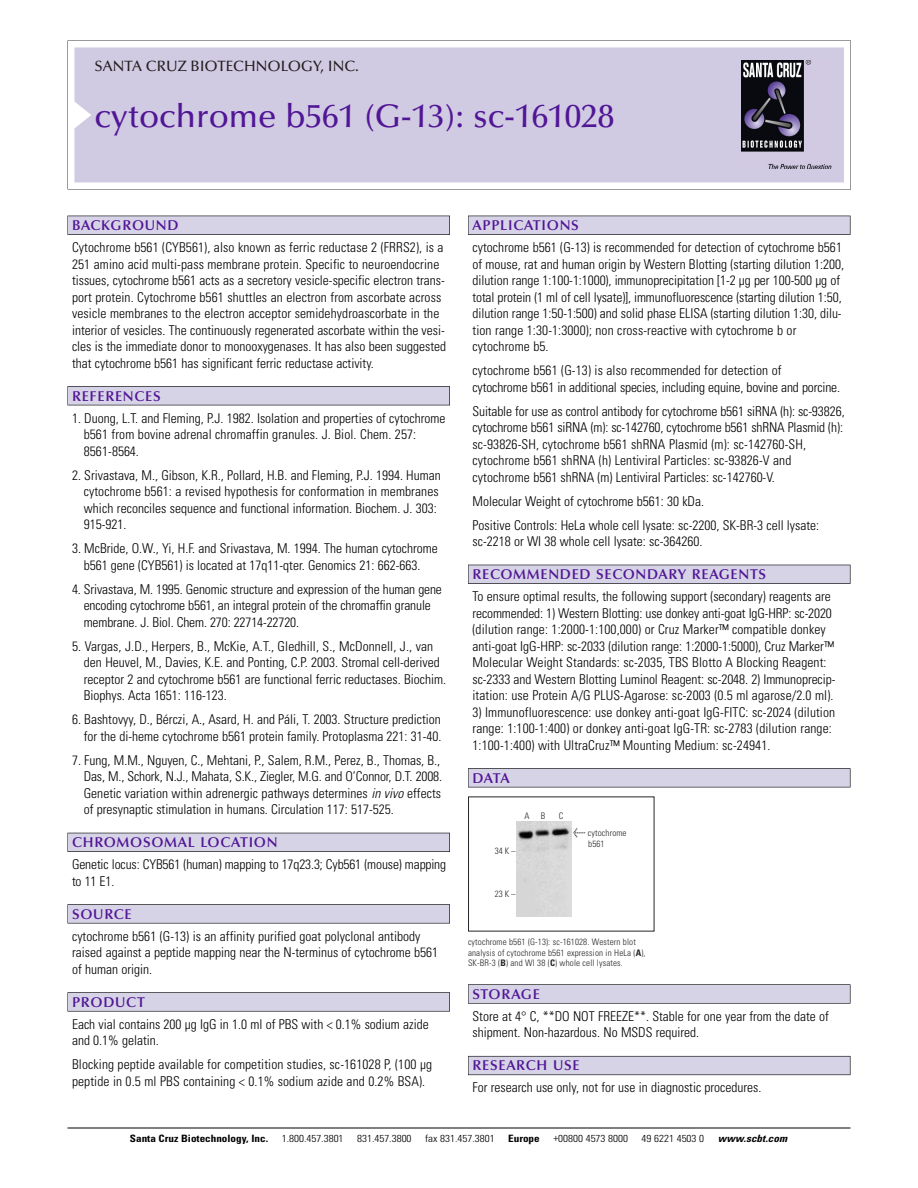
<style>
.page{position:relative;width:918px;height:1188px;background:#fff}
.page>*{position:absolute;margin:0;border:0;box-sizing:border-box;transform-origin:0 0}
.t1{font:500 33px "Optima";color:#511695}
.t2{font:500 15px "Optima";color:#231f20}
.t3{font:600 14.25px "Optima";letter-spacing:.05em;color:#511695}
.t4{font:300 condensed 13.5px/16.5px "Univers";color:#000}
.t5{font:300 condensed 10.2px "Univers";color:#000;scale:1.1 1}
.t6{font:700 condensed 10.2px "Univers";color:#000;scale:1.1 1}
.t7{font:italic 700 condensed 10.2px "Univers";letter-spacing:.005em;color:#000;scale:1.1 1}
.t8{font:9px/10.5px "Univers Condensed Light+FDKZYU";letter-spacing:.015em;color:#272627}
.s1{font-style:italic}
.s2{font-family:"Meta Plus Book Roman+XYVLQA";font-size:10.5px}
.s3{font-family:"Univers Condensed Bold+VFMJMB"}
</style>
<div class="page">
<svg style="left:68px;top:40px;width:783px;height:149px"></svg>
<div style="left:74px;top:47px;width:770px;height:135px;background:#d1cae3"></div>
<img style="left:741px;top:60px;width:90px;height:108px">
<div style="left:68px;top:216px;width:382px;height:19px;background:#525155"></div>
<div style="left:68px;top:216px;width:381px;height:18px;background:#d7d3e7"></div>
<div style="left:68px;top:386px;width:382px;height:19px;background:#525155"></div>
<div style="left:68px;top:387px;width:381px;height:18px;background:#d7d3e7"></div>
<div style="left:68px;top:833px;width:382px;height:19px;background:#525158"></div>
<div style="left:68px;top:833px;width:381px;height:18px;background:#d7d3e7"></div>
<div style="left:68px;top:904px;width:382px;height:19px;background:#575759"></div>
<div style="left:68px;top:905px;width:381px;height:18px;background:#d7d3e7"></div>
<svg style="left:68px;top:992px;width:382px;height:20px"></svg>
<div style="left:68px;top:993px;width:381px;height:18px;background:#d7d3e7"></div>
<div style="left:468px;top:216px;width:382px;height:19px;background:#525155"></div>
<div style="left:468px;top:216px;width:382px;height:18px;background:#d7d3e7"></div>
<div style="left:468px;top:565px;width:382px;height:19px;background:#515055"></div>
<div style="left:468px;top:565px;width:382px;height:18px;background:#d7d3e7"></div>
<div style="left:468px;top:768px;width:382px;height:19px;background:#545357"></div>
<div style="left:468px;top:769px;width:382px;height:18px;background:#d7d3e7"></div>
<div style="left:468px;top:984px;width:382px;height:20px;background:#666667"></div>
<div style="left:468px;top:985px;width:382px;height:18px;background:#d7d3e7"></div>
<div style="left:468px;top:1056px;width:382px;height:19px;background:#66646d"></div>
<div style="left:468px;top:1057px;width:382px;height:18px;background:#d7d3e7"></div>
<hr style="left:68px;top:1128px;width:782px;height:1px;background:#000">
<img style="left:517px;top:822px;width:54px;height:95px">
<p class="t2" style="left:94px;top:61px;width:266px">SANTA CRUZ BIOTECHNOLOGY, INC.</p>
<h1 class="t1" style="left:94px;top:103px;width:521px">cytochrome b561 (G-13): sc-161028</h1>
<p class="t3" style="left:72px;top:219px;width:108px">BACKGROUND</p>
<p class="t4" style="left:72px;top:240px;width:376px">Cytochrome b561 (CYB561), also known as ferric reductase 2 (FRRS2), is a 251 amino acid multi-pass membrane protein. Specific to neuroendocrine tissues, cytochrome b561 acts as a secretory vesicle-specific electron trans&shy;port protein. Cytochrome b561 shuttles an electron from ascorbate across vesicle membranes to the electron acceptor semidehydroascorbate in the interior of vesicles. The continuously regenerated ascorbate within the vesi&shy;cles is the immediate donor to monooxygenases. It has also been suggested that cytochrome b561 has significant ferric reductase activity.</p>
<p class="t3" style="left:72px;top:390px;width:90px">REFERENCES</p>
<p class="t4" style="left:84px;top:411px;width:363px;text-indent:-12px">1. Duong, L.T. and Fleming, P.J. 1982. Isolation and properties of cytochrome b561 from bovine adrenal chromaffin granules. J. Biol. Chem. 257:<br>8561-8564.</p>
<p class="t4" style="left:84px;top:468px;width:359px;text-indent:-12px">2. Srivastava, M., Gibson, K.R., Pollard, H.B. and Fleming, P.J. 1994. Human cytochrome b561: a revised hypothesis for conformation in membranes which reconciles sequence and functional information. Biochem. J. 303:<br>915-921.</p>
<p class="t4" style="left:72px;top:541px;width:367px;text-align:center">3. McBride, O.W., Yi, H.F. and Srivastava, M. 1994. The human cytochrome b561 gene (CYB561) is located at 17q11-qter. Genomics 21: 662-663.</p>
<p class="t4" style="left:84px;top:582px;width:360px;text-indent:-12px">4. Srivastava, M. 1995. Genomic structure and expression of the human gene encoding cytochrome b561, an integral protein of the chromaffin granule membrane. J. Biol. Chem. 270: 22714-22720.</p>
<p class="t4" style="left:84px;top:639px;width:364px;text-indent:-12px">5. Vargas, J.D., Herpers, B., McKie, A.T., Gledhill, S., McDonnell, J., van den Heuvel, M., Davies, K.E. and Ponting, C.P. 2003. Stromal cell-derived receptor 2 and cytochrome b561 are functional ferric reductases. Biochim.<br>Biophys. Acta 1651: 116-123.</p>
<p class="t4" style="left:72px;top:712px;width:371px;text-align:right">6. Bashtovyy, D., Bérczi, A., Asard, H. and Páli, T. 2003. Structure prediction for the di-heme cytochrome b561 protein family. Protoplasma 221: 31-40.</p>
<p class="t4" style="left:84px;top:753px;width:360px;text-indent:-12px">7. Fung, M.M., Nguyen, C., Mehtani, P., Salem, R.M., Perez, B., Thomas, B., Das, M., Schork, N.J., Mahata, S.K., Ziegler, M.G. and O’Connor, D.T. 2008.<br>Genetic variation within adrenergic pathways determines <span class="s1">in vivo</span> effects of presynaptic stimulation in humans. Circulation 117: 517-525.</p>
<p class="t3" style="left:72px;top:837px;width:207px">CHROMOSOMAL LOCATION</p>
<p class="t4" style="left:72px;top:857px;width:376px">Genetic locus: CYB561 (human) mapping to 17q23.3; Cyb561 (mouse) mapping to 11 E1.</p>
<p class="t3" style="left:72px;top:908px;width:61px">SOURCE</p>
<p class="t4" style="left:72px;top:929px;width:368px">cytochrome b561 (G-13) is an affinity purified goat polyclonal antibody raised against a peptide mapping near the N-terminus of cytochrome b561 of human origin.</p>
<p class="t3" style="left:72px;top:996px;width:74px">PRODUCT</p>
<p class="t4" style="left:72px;top:1017px;width:358px">Each vial contains 200 µg IgG in 1.0 ml of PBS with &lt; 0.1% sodium azide and 0.1% gelatin.</p>
<p class="t4" style="left:72px;top:1057px;width:362px">Blocking peptide available for competition studies, sc-161028 P, (100 µg peptide in 0.5 ml PBS containing &lt; 0.1% sodium azide and 0.2% BSA).</p>
<p class="t3" style="left:473px;top:219px;width:108px">APPLICATIONS</p>
<p class="t4" style="left:473px;top:240px;width:373px">cytochrome b561 (G-13) is recommended for detection of cytochrome b561 of mouse, rat and human origin by Western Blotting (starting dilution 1:200, dilution range 1:100-1:1000), immunoprecipitation [1-2 µg per 100-500 µg of total protein (1 ml of cell lysate)], immunofluorescence (starting dilution 1:50, dilution range 1:50-1:500) and solid phase ELISA (starting dilution 1:30, dilu&shy;tion range 1:30-1:3000); non cross-reactive with cytochrome b or cytochrome b5.</p>
<p class="t4" style="left:473px;top:363px;width:369px">cytochrome b561 (G-13) is also recommended for detection of<br>cytochrome b561 in additional species, including equine, bovine and porcine.</p>
<p class="t4" style="left:473px;top:404px;width:374px">Suitable for use as control antibody for cytochrome b561 siRNA (h): sc-93826, cytochrome b561 siRNA (m): sc-142760, cytochrome b561 shRNA Plasmid (h): sc-93826-SH, cytochrome b561 shRNA Plasmid (m): sc-142760-SH, cytochrome b561 shRNA (h) Lentiviral Particles: sc-93826-V and cytochrome b561 shRNA (m) Lentiviral Particles: sc-142760-V.</p>
<p class="t4" style="left:473px;top:490px;width:348px;line-height:24px">Molecular Weight of cytochrome b561: 30 kDa.<br>Positive Controls: HeLa whole cell lysate: sc-2200, SK-BR-3 cell lysate:</p>
<p class="t4" style="left:473px;top:534px;width:231px">sc-2218 or WI 38 whole cell lysate: sc-364260.</p>
<p class="t3" style="left:473px;top:569px;width:295px">RECOMMENDED SECONDARY REAGENTS</p>
<p class="t4" style="left:473px;top:589px;width:364px">To ensure optimal results, the following support (secondary) reagents are recommended: 1) Western Blotting: use donkey anti-goat IgG-HRP: sc-2020 (dilution range: 1:2000-1:100,000) or Cruz Marker™ compatible donkey anti-goat IgG-HRP: sc-2033 (dilution range: 1:2000-1:5000), Cruz Marker™ Molecular Weight Standards: sc-2035, TBS Blotto A Blocking Reagent: sc-2333 and Western Blotting Luminol Reagent: sc-2048. 2) Immunoprecip&shy;itation: use Protein A/G PLUS-Agarose: sc-2003 (0.5 ml agarose/2.0 ml).</p>
<p class="t4" style="left:473px;top:705px;width:364px">3) Immunofluorescence: use donkey anti-goat IgG-FITC: sc-2024 (dilution range: 1:100-1:400) or donkey anti-goat IgG-TR: sc-2783 (dilution range:<br>1:100-1:400) with UltraCruz™ Mounting Medium: sc-24941.</p>
<p class="t3" style="left:473px;top:772px;width:39px">DATA</p>
<p class="t8" style="left:525px;top:811px;width:7px">A</p>
<p class="t8" style="left:541px;top:811px;width:6px">B</p>
<p class="t8" style="left:559px;top:811px;width:6px">C</p>
<p class="t8" style="left:495px;top:847px;width:22px">34K–</p>
<p class="t8" style="left:495px;top:889px;width:22px">23K–</p>
<p class="t8" style="left:588px;top:828px;width:40px;text-indent:-15px"><span class="s2">&lt;</span> cytochrome b561</p>
<p class="t8" style="left:468px;top:938px;width:179px">cytochrome b561 (G-13): sc-161028. Western blot analysis of cytochrome b561 expression in HeLa (<span class="s3">A</span>),<br>SK-BR-3 (<span class="s3">B</span>) and WI 38 (<span class="s3">C</span>) whole cell lysates.</p>
<p class="t3" style="left:473px;top:988px;width:69px">STORAGE</p>
<p class="t4" style="left:473px;top:1009px;width:358px">Store at 4° C, **DO NOT FREEZE**. Stable for one year from the date of shipment. Non-hazardous. No MSDS required.</p>
<p class="t3" style="left:473px;top:1060px;width:109px">RESEARCH USE</p>
<p class="t4" style="left:473px;top:1081px;width:290px">For research use only, not for use in diagnostic procedures.</p>
<p class="t6" style="left:130px;top:1135px;width:127px">Santa Cruz Biotechnology, Inc.</p>
<p class="t5" style="left:282px;top:1135px;width:58px">1.800.457.3801</p>
<p class="t5" style="left:357px;top:1135px;width:51px">831.457.3800</p>
<p class="t5" style="left:425px;top:1135px;width:65px">fax 831.457.3801</p>
<p class="t6" style="left:508px;top:1135px;width:30px">Europe</p>
<p class="t5" style="left:553px;top:1135px;width:69px">+00800 4573 8000</p>
<p class="t5" style="left:642px;top:1135px;width:58px">49 6221 4503 0</p>
<p class="t7" style="left:718px;top:1135px;width:64px">www.scbt.com</p>
</div>
